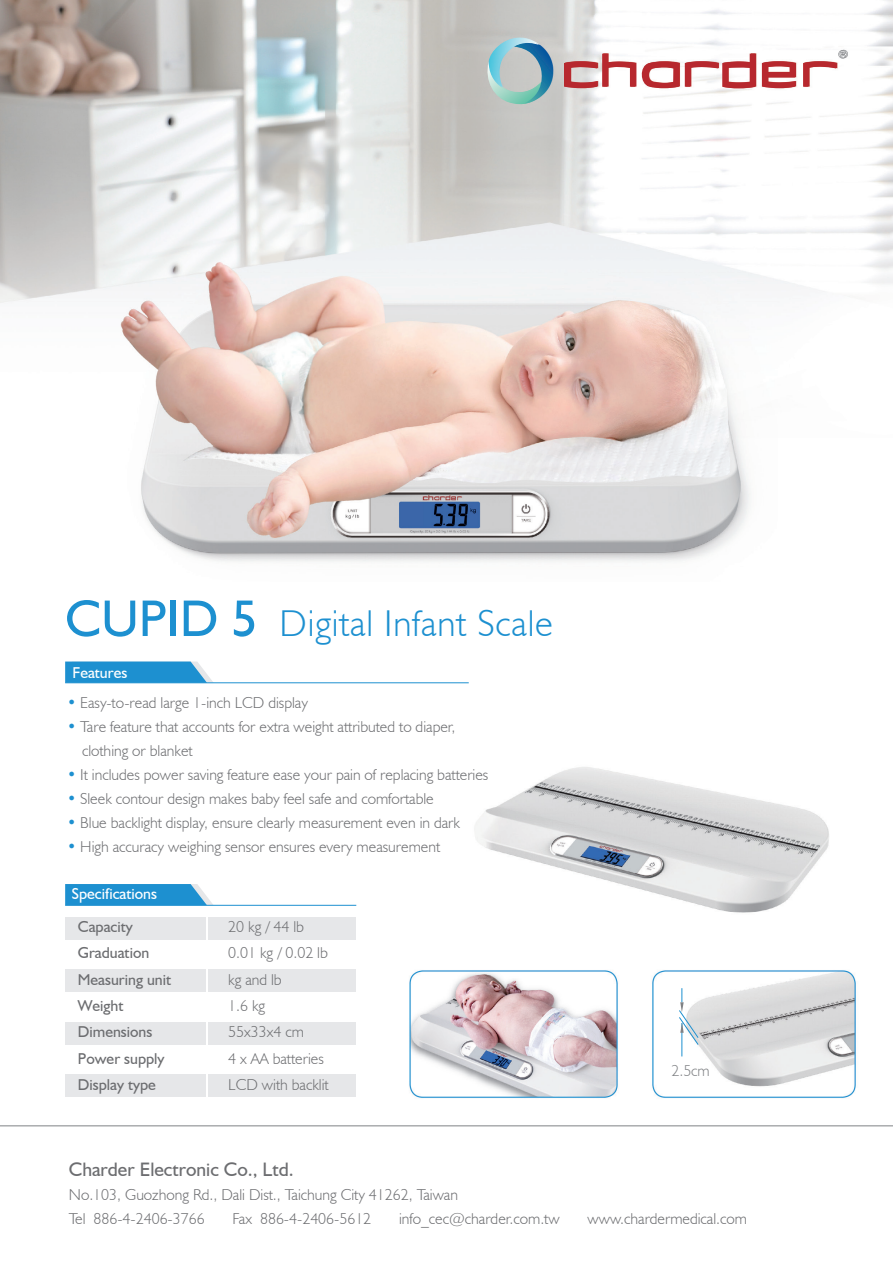
<style>
.page{position:relative;width:893px;height:1263px;background:#fff}
.page>*{position:absolute;margin:0;border:0;box-sizing:border-box;transform-origin:0 0}
.t1{font:300 37.35px "Humanist 521 BT";letter-spacing:.025em;color:#1d90d0}
.t2{font:19.5px "Humanist 521 BT";color:#6c6d70}
.t3{font:300 15.75px/26.4px "Humanist 521 BT";color:#6c6d70}
.t4{font:15.75px/26.4px "Humanist 521 BT";color:#6c6d70}
.t5{font:15.75px "Humanist 521 BT";color:#fff}
.t6{font:300 15.75px "Humanist 521 BT";color:#808285}
.s1{font-weight:400;font-size:51.9px}
.s2{color:#1d90d0}
</style>
<div class="page">
<img style="left:0;top:0;width:893px;height:1098px">
<div style="left:65px;top:917px;width:141px;height:23px;background:#e6e7e9"></div>
<div style="left:65px;top:969px;width:141px;height:23px;background:#e6e7e9"></div>
<div style="left:65px;top:1022px;width:141px;height:22px;background:#e6e7e9"></div>
<div style="left:65px;top:1074px;width:141px;height:23px;background:#e6e7e9"></div>
<div style="left:209px;top:917px;width:147px;height:23px;background:#e6e7e9"></div>
<div style="left:209px;top:969px;width:147px;height:23px;background:#e6e7e9"></div>
<div style="left:209px;top:1022px;width:147px;height:22px;background:#e6e7e9"></div>
<div style="left:209px;top:1074px;width:147px;height:23px;background:#e6e7e9"></div>
<svg style="left:65px;top:884px;width:149px;height:21px;background:#339ad3"></svg>
<svg style="left:65px;top:661px;width:149px;height:21px;background:#389cd4"></svg>
<hr style="left:65px;top:682px;width:404px;height:1px;background:#1d90d0">
<hr style="left:65px;top:905px;width:291px;height:1px;background:#1d90d0">
<svg style="left:484px;top:38px;width:69px;height:67px;background:#99bbc1"></svg>
<svg style="left:762px;top:61px;width:33px;height:28px"></svg>
<svg style="left:685px;top:54px;width:70px;height:35px"></svg>
<svg style="left:564px;top:54px;width:115px;height:35px"></svg>
<svg style="left:803px;top:50px;width:44px;height:37px"></svg>
<hr style="left:682px;top:1023px;width:1px;height:33px;background:#1d90d0">
<svg style="left:679px;top:988px;width:20px;height:57px"></svg>
<hr style="left:0;top:1125px;width:893px;height:1px;background:#808285">
<h1 class="t1" style="left:65px;top:600px;width:489px"><span class="s1">CUPID 5</span> Digital Infant Scale</h1>
<p class="t5" style="left:72px;top:663px;width:56px">Features</p>
<p class="t3" style="left:67px;top:689px;width:243px"><span class="s2">•</span> Easy-to-read large 1-inch LCD display</p>
<p class="t3" style="left:82px;top:714px;width:375px;line-height:24px;text-indent:-15px"><span class="s2">•</span> Tare feature that accounts for extra weight attributed to diaper, clothing or blanket</p>
<p class="t3" style="left:67px;top:761px;width:423px"><span class="s2">•</span> It includes power saving feature ease your pain of replacing batteries</p>
<p class="t3" style="left:67px;top:785px;width:368px"><span class="s2">•</span> Sleek contour design makes baby feel safe and comfortable</p>
<p class="t3" style="left:67px;top:809px;width:394px"><span class="s2">•</span> Blue backlight display, ensure clearly measurement even in dark</p>
<p class="t3" style="left:67px;top:833px;width:375px"><span class="s2">•</span> High accuracy weighing sensor ensures every measurement</p>
<p class="t5" style="left:72px;top:884px;width:87px">Specifications</p>
<p class="t4" style="left:78px;top:913px;width:95px">Capacity<br>Graduation<br>Measuring unit<br>Weight<br>Dimensions<br>Power supply<br>Display type</p>
<p class="t3" style="left:228px;top:913px;width:102px">20 kg / 44 lb<br>0.01 kg / 0.02 lb kg and lb<br>1.6 kg<br>55x33x4 cm<br>4 x AA batteries<br>LCD with backlit</p>
<p class="t6" style="left:671px;top:1061px;width:40px">2.5cm</p>
<p class="t2" style="left:69px;top:1157px;width:226px">Charder Electronic Co., Ltd.</p>
<p class="t3" style="left:69px;top:1182px;width:391px;line-height:24px">No.103, Guozhong Rd., Dali Dist., Taichung City 41262, Taiwan<br>Tel 886-4-2406-3766</p>
<p class="t3" style="left:232px;top:1205px;width:140px">Fax 886-4-2406-5612</p>
<p class="t3" style="left:399px;top:1205px;width:162px">info_cec@charder.com.tw</p>
<p class="t3" style="left:587px;top:1205px;width:161px">www.chardermedical.com</p>
</div>
